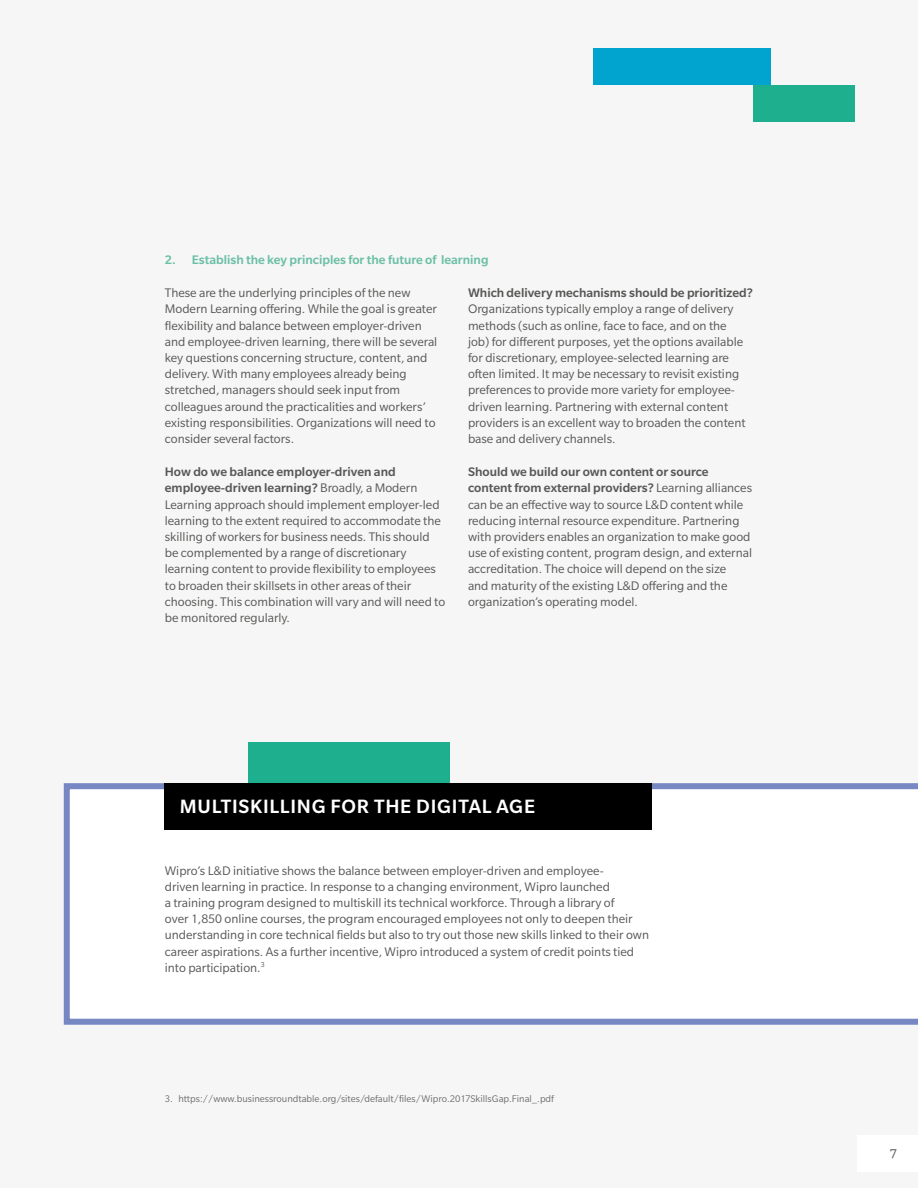
<style>
.page{position:relative;width:918px;height:1188px;background:#f6f6f6}
.page>*{position:absolute;margin:0;border:0;box-sizing:border-box;transform-origin:0 0}
.Heading_2{font:500 21px "Slate Pro";letter-spacing:.035em;color:#fff}
.Body{font:13.5px/16.2px "Slate Pro";color:#575756}
.t1{font:500 13.5px "Slate Pro";color:#6abfa4}
.t2{font:13.5px "Capita";color:#646363}
.t3{font:10.5px "Slate Pro";color:#706f6f}
.s1{font-weight:500}
</style>
<div class="page">
<div style="left:857px;top:1135px;width:61px;height:37px;background:#fff"></div>
<div style="left:64px;top:783px;width:854px;height:242px;background:#fff"></div>
<div style="left:248px;top:743px;width:202px;height:40px;background:#1daf8e"></div>
<div style="left:594px;top:49px;width:177px;height:36px;background:#00a4ce"></div>
<div style="left:753px;top:85px;width:101px;height:36px;background:#1daf8e"></div>
<div style="left:165px;top:783px;width:487px;height:46px;background:#000"></div>
<p class="t1" style="left:165px;top:252px;width:325px">2. Establish the key principles for the future of learning</p>
<p class="Body" style="left:165px;top:285px;width:274px">These are the underlying principles of the new Modern Learning offering. While the goal is greater flexibility and balance between employer-driven and employee-driven learning, there will be several key questions concerning structure, content, and delivery. With many employees already being stretched, managers should seek input from colleagues around the practicalities and workers’ existing responsibilities. Organizations will need to consider several factors.</p>
<p class="Body" style="left:165px;top:464px;width:282px"><span class="s1">How do we balance employer-driven and employee-driven learning?</span> Broadly, a Modern Learning approach should implement employer-led learning to the extent required to accommodate the skilling of workers for business needs. This should be complemented by a range of discretionary learning content to provide flexibility to employees to broaden their skillsets in other areas of their choosing. This combination will vary and will need to be monitored regularly.</p>
<p class="Body" style="left:468px;top:285px;width:286px"><span class="s1">Which delivery mechanisms should be prioritized?<br></span>Organizations typically employ a range of delivery methods (such as online, face to face, and on the<br>job) for different purposes, yet the options available for discretionary, employee-selected learning are often limited. It may be necessary to revisit existing preferences to provide more variety for employee&shy;driven learning. Partnering with external content providers is an excellent way to broaden the content base and delivery channels.</p>
<p class="Body" style="left:468px;top:464px;width:286px"><span class="s1">Should we build our own content or source content from external providers?</span> Learning alliances can be an effective way to source L&amp;D content while reducing internal resource expenditure. Partnering with providers enables an organization to make good use of existing content, program design, and external accreditation. The choice will depend on the size<br>and maturity of the existing L&amp;D offering and the organization’s operating model.</p>
<p class="Heading_2" style="left:180px;top:795px;width:357px">MULTISKILLING FOR THE DIGITAL AGE</p>
<p class="Body" style="left:165px;top:862px;width:486px">Wipro’s L&amp;D initiative shows the balance between employer-driven and employee-<br>driven learning in practice. In response to a changing environment, Wipro launched<br>a training program designed to multiskill its technical workforce. Through a library of<br>over 1,850 online courses, the program encouraged employees not only to deepen their understanding in core technical fields but also to try out those new skills linked to their own career aspirations. As a further incentive, Wipro introduced a system of credit points tied into participation.<sup>3</sup></p>
<p class="t3" style="left:165px;top:1094px;width:391px">3. https://www.businessroundtable.org/sites/default/files/Wipro.2017SkillsGap.Final_.pdf</p>
<p class="t2" style="left:890px;top:1145px;width:9px">7</p>
</div>
